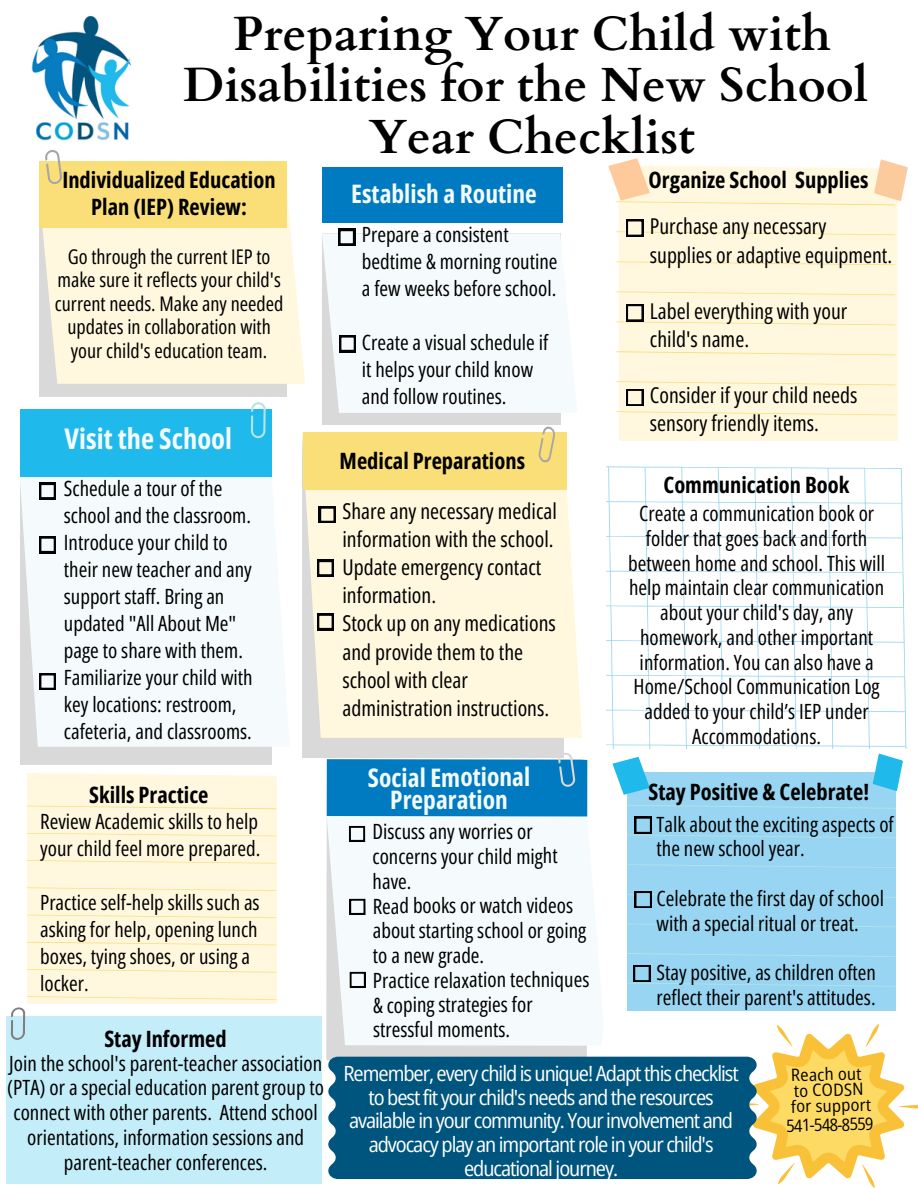
<style>
.page{position:relative;width:918px;height:1188px;background:#fff}
.page>*{position:absolute;margin:0;border:0;box-sizing:border-box;transform-origin:0 0}
.t1{font:700 48px/51.8px "Cardo";color:#000;text-align:center}
.t2{font:700 28.5px "Open Sans Condensed";color:#f5fbfc}
.t3{font:700 25.5px/22.5px "Open Sans Condensed";letter-spacing:-.005em;color:#f5fbfc;text-align:center}
.t4{font:700 22.5px/27px "Open Sans Condensed";color:#000;text-align:center}
.t5{font:21.75px/28.2px "Open Sans Condensed";color:#000}
.t6{font:21px/24.8px "Open Sans Condensed";color:#000}
.t7{font:semi-condensed 21px/23.7px "Open Sans";letter-spacing:-.05em;color:#fff;text-align:center}
.t8{font:20.25px/23.7px "Open Sans Condensed";color:#000;text-align:center}
.t9{font:semi-condensed 16.95px "Open Sans";color:#000}
</style>
<div class="page">
<img style="left:31px;top:15px;width:101px;height:158px">
<div style="left:322px;top:233px;width:238px;height:191px;background:#d9d9d9"></div>
<div style="left:322px;top:233px;width:239px;height:180px;background:#f5fbfc"></div>
<div style="left:322px;top:167px;width:240px;height:55px;background:#007bc1"></div>
<div style="left:619px;top:205px;width:279px;height:236px;background:#fff8de"></div>
<svg style="left:616px;top:261px;width:279px;height:4px"></svg>
<svg style="left:616px;top:291px;width:279px;height:4px"></svg>
<svg style="left:616px;top:351px;width:279px;height:4px"></svg>
<svg style="left:608px;top:158px;width:300px;height:47px"></svg>
<div style="left:40px;top:197px;width:247px;height:199px;background:#d9d9d9"></div>
<svg style="left:40px;top:198px;width:265px;height:186px;background:#fdf7de"></svg>
<div style="left:40px;top:161px;width:247px;height:66px;background:#fade78"></div>
<svg style="left:45px;top:150px;width:17px;height:34px"></svg>
<svg style="left:616px;top:220px;width:279px;height:16px;background:#f8f0d4"></svg>
<div style="left:20px;top:476px;width:252px;height:289px;background:#d9d9d9"></div>
<div style="left:20px;top:476px;width:252px;height:271px;background:#f5fbfc"></div>
<div style="left:20px;top:409px;width:252px;height:67px;background:#1fb9eb"></div>
<svg style="left:616px;top:305px;width:279px;height:20px;background:#f8f1d5"></svg>
<svg style="left:616px;top:381px;width:280px;height:34px;background:#fbf3d6"></svg>
<svg style="left:338px;top:229px;width:17px;height:17px"></svg>
<svg style="left:339px;top:335px;width:17px;height:17px"></svg>
<svg style="left:607px;top:466px;width:300px;height:283px"></svg>
<div style="left:302px;top:434px;width:261px;height:324px;background:#d9d9d9"></div>
<svg style="left:302px;top:434px;width:280px;height:304px;background:#fdf6de"></svg>
<div style="left:303px;top:432px;width:264px;height:57px;background:#fade78"></div>
<svg style="left:538px;top:427px;width:17px;height:35px"></svg>
<svg style="left:39px;top:483px;width:17px;height:16px"></svg>
<svg style="left:39px;top:536px;width:17px;height:17px"></svg>
<svg style="left:39px;top:673px;width:17px;height:17px"></svg>
<svg style="left:251px;top:402px;width:15px;height:36px"></svg>
<svg style="left:319px;top:506px;width:17px;height:17px"></svg>
<svg style="left:317px;top:560px;width:17px;height:16px"></svg>
<svg style="left:317px;top:614px;width:17px;height:16px"></svg>
<svg style="left:326px;top:787px;width:305px;height:273px;fill:#f5fbfc"></svg>
<div style="left:327px;top:759px;width:260px;height:57px;background:#007bc1"></div>
<svg style="left:349px;top:826px;width:16px;height:16px"></svg>
<svg style="left:349px;top:898px;width:17px;height:17px"></svg>
<svg style="left:349px;top:971px;width:17px;height:17px"></svg>
<div style="left:27px;top:773px;width:250px;height:231px;background:#fff8de"></div>
<svg style="left:27px;top:806px;width:249px;height:3px"></svg>
<svg style="left:27px;top:833px;width:249px;height:3px"></svg>
<svg style="left:27px;top:860px;width:249px;height:4px"></svg>
<svg style="left:27px;top:887px;width:249px;height:4px"></svg>
<svg style="left:27px;top:915px;width:249px;height:3px"></svg>
<svg style="left:27px;top:942px;width:250px;height:3px"></svg>
<svg style="left:27px;top:969px;width:250px;height:4px"></svg>
<svg style="left:27px;top:996px;width:250px;height:4px"></svg>
<div style="left:6px;top:1016px;width:316px;height:168px;background:#c3edf9"></div>
<svg style="left:11px;top:1007px;width:14px;height:33px"></svg>
<svg style="left:558px;top:753px;width:17px;height:34px"></svg>
<svg style="left:731px;top:1024px;width:187px;height:164px"></svg>
<div style="left:628px;top:772px;width:267px;height:239px;background:#98d5f2"></div>
<svg style="left:628px;top:805px;width:267px;height:4px"></svg>
<svg style="left:628px;top:864px;width:267px;height:4px"></svg>
<svg style="left:628px;top:924px;width:267px;height:3px"></svg>
<svg style="left:628px;top:953px;width:267px;height:4px"></svg>
<svg style="left:612px;top:757px;width:38px;height:38px"></svg>
<svg style="left:873px;top:754px;width:30px;height:37px"></svg>
<svg style="left:628px;top:817px;width:267px;height:21px;background:#95d0eb"></svg>
<svg style="left:628px;top:891px;width:267px;height:17px;background:#94cfea"></svg>
<svg style="left:628px;top:965px;width:267px;height:22px;background:#95d0ec"></svg>
<div style="left:328px;top:1057px;width:429px;height:122px;background:#00557f"></div>
<h1 class="t1" style="left:183px;top:9px;width:686px">Preparing Your Child with<br>Disabilities for the New School<br>Year Checklist</h1>
<h6 class="t4" style="left:62px;top:166px;width:215px">Individualized Education<br>Plan (IEP) Review:</h6>
<h3 class="t8" style="left:55px;top:244px;width:230px">Go through the current IEP to make sure it reflects your child's current needs. Make any needed updates in collaboration with your child's education team.</h3>
<p class="t2" style="left:65px;top:419px;width:169px">Visit the School</p>
<p class="t6" style="left:64px;top:475px;width:190px;line-height:27px">Schedule a tour of the school and the classroom.<br>Introduce your child to their new teacher and any support staff. Bring an updated "All About Me" page to share with them.<br>Familiarize your child with key locations: restroom, cafeteria, and classrooms.</p>
<p class="t4" style="left:89px;top:780px;width:121px">Skills Practice</p>
<p class="t6" style="left:40px;top:808px;width:222px;line-height:27px">Review Academic skills to help your child feel more prepared.</p>
<h4 class="t6" style="left:40px;top:889px;width:221px;line-height:27px">Practice self-help skills such as asking for help, opening lunch boxes, tying shoes, or using a locker.</h4>
<h5 class="t4" style="left:104px;top:1025px;width:124px">Stay Informed</h5>
<h5 class="t6" style="left:7px;top:1050px;width:318px;text-align:center">Join the school's parent-teacher association (PTA) or a special education parent group to connect with other parents. Attend school orientations, information sessions and parent-teacher conferences.</h5>
<h5 class="t3" style="left:351px;top:182px;width:187px">Establish a Routine</h5>
<h5 class="t6" style="left:362px;top:220px;width:197px;line-height:27px">Prepare a consistent bedtime &amp; morning routine a few weeks before school.</h5>
<h4 class="t6" style="left:362px;top:328px;width:188px;line-height:27px">Create a visual schedule if it helps your child know and follow routines.</h4>
<h2 class="t4" style="left:340px;top:447px;width:187px">Medical Preparations</h2>
<p class="t5" style="left:342px;top:496px;width:216px">Share any necessary medical information with the school.<br>Update emergency contact information.<br>Stock up on any medications and provide them to the school with clear administration instructions.</p>
<p class="t3" style="left:368px;top:765px;width:164px">Social Emotional<br>Preparation</p>
<h5 class="t6" style="left:372px;top:819px;width:219px">Discuss any worries or concerns your child might have.<br>Read books or watch videos about starting school or going to a new grade.<br>Practice relaxation techniques &amp; coping strategies for stressful moments.</h5>
<p class="t4" style="left:649px;top:166px;width:221px">Organize School Supplies</p>
<p class="t5" style="left:650px;top:212px;width:244px">Purchase any necessary supplies or adaptive equipment.</p>
<h5 class="t5" style="left:650px;top:296px;width:199px">Label everything with your child's name.</h5>
<h5 class="t5" style="left:650px;top:381px;width:209px">Consider if your child needs sensory friendly items.</h5>
<h4 class="t4" style="left:664px;top:471px;width:188px">Communication Book</h4>
<h4 class="t6" style="left:628px;top:501px;width:258px;text-align:center">Create a communication book or folder that goes back and forth between home and school. This will help maintain clear communication about your child's day, any homework, and other important information. You can also have a<br>Home/School Communication Log added to your child’s IEP under<br>Accommodations.</h4>
<h3 class="t4" style="left:649px;top:778px;width:222px">Stay Positive &amp; Celebrate!</h3>
<h5 class="t6" style="left:657px;top:811px;width:239px">Talk about the exciting aspects of the new school year.</h5>
<p class="t6" style="left:657px;top:885px;width:229px">Celebrate the first day of school with a special ritual or treat.</p>
<h4 class="t6" style="left:657px;top:960px;width:221px">Stay positive, as children often reflect their parent's attitudes.</h4>
<h5 class="t7" style="left:343px;top:1061px;width:397px">Remember, every child is unique! Adapt this checklist to best fit your child's needs and the resources available in your community. Your involvement and advocacy play an important role in your child's educational journey.</h5>
<p class="t9" style="left:791px;top:1063px;width:72px;rotate:-1deg">Reach out</p>
<h5 class="t9" style="left:794px;top:1079px;width:71px;rotate:-1deg">to CODSN</h5>
<p class="t9" style="left:791px;top:1094px;width:82px;rotate:-1deg">for support</p>
<p class="t9" style="left:786px;top:1114px;width:89px;rotate:-1deg">541-548-8559</p>
</div>
